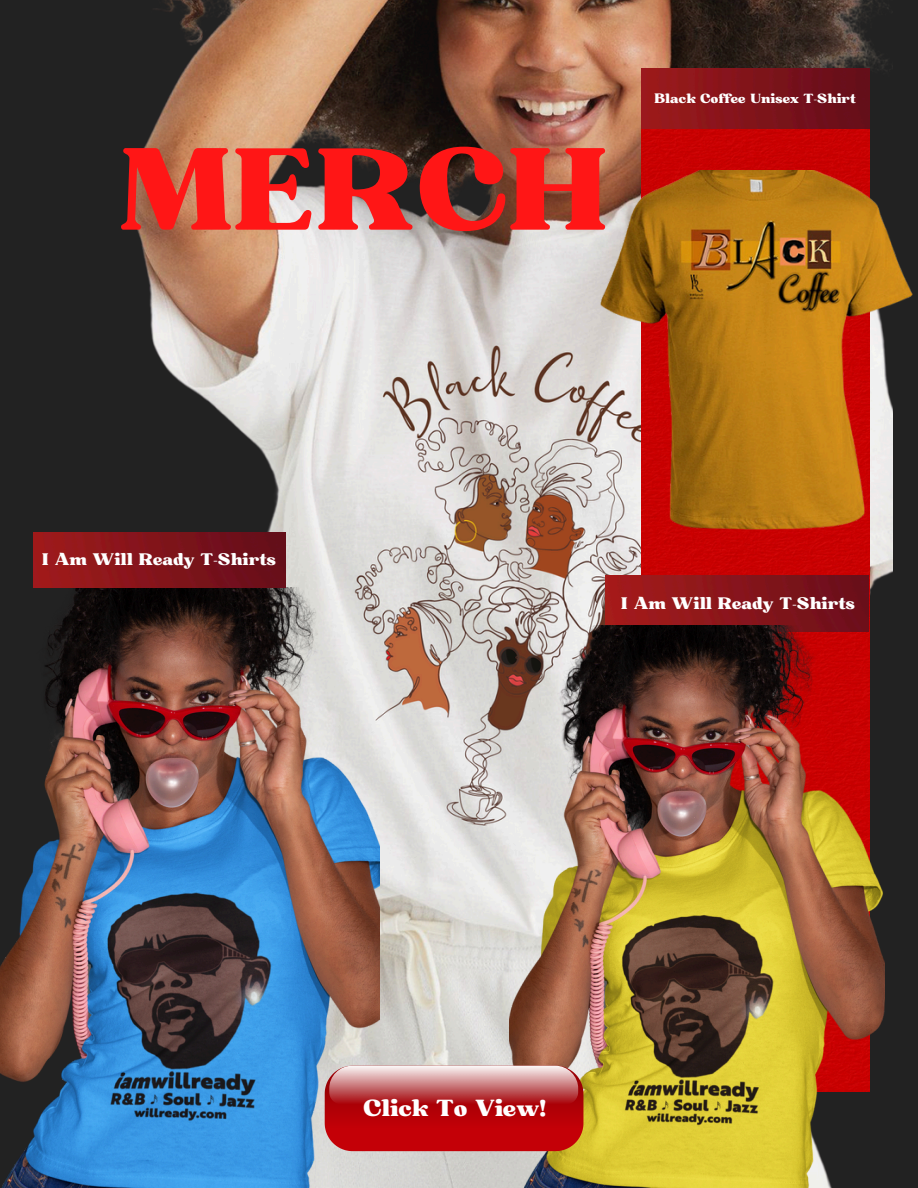
<style>
.page{position:relative;width:918px;height:1188px;background:#222}
.page>*{position:absolute;margin:0;border:0;box-sizing:border-box;transform-origin:0 0}
.t1{font:112.5px "Bugaki";color:#ff1616}
.t2{font:22.5px "Bugaki";color:#fff}
.t3{font:16.2px "Bugaki";color:#fff}
.t4{font:12.75px "Bugaki";color:#fff}
</style>
<div class="page">
<img style="left:92px;top:0;width:797px;height:1188px">
<div style="left:642px;top:129px;width:227px;height:496px;background:#c80001"></div>
<img style="left:0;top:588px;width:379px;height:600px">
<img style="left:33px;top:532px;width:252px;height:55px">
<img style="left:587px;top:170px;width:326px;height:414px">
<img style="left:605px;top:575px;width:263px;height:50px">
<img style="left:510px;top:625px;width:375px;height:563px">
<img style="left:642px;top:68px;width:227px;height:61px">
<svg style="left:325px;top:1066px;width:258px;height:85px;background:#c4393d"></svg>
<h2 class="t1" style="left:119px;top:120px;width:490px">MERCH</h2>
<p class="t4" style="left:655px;top:91px;width:203px">Black Coffee Unisex T-Shirt</p>
<h1 class="t3" style="left:41px;top:549px;width:236px">I Am Will Ready T-Shirts</h1>
<p class="t3" style="left:620px;top:594px;width:236px">I Am Will Ready T-Shirts</p>
<h3 class="t2" style="left:363px;top:1095px;width:185px">Click To View!</h3>
</div>
